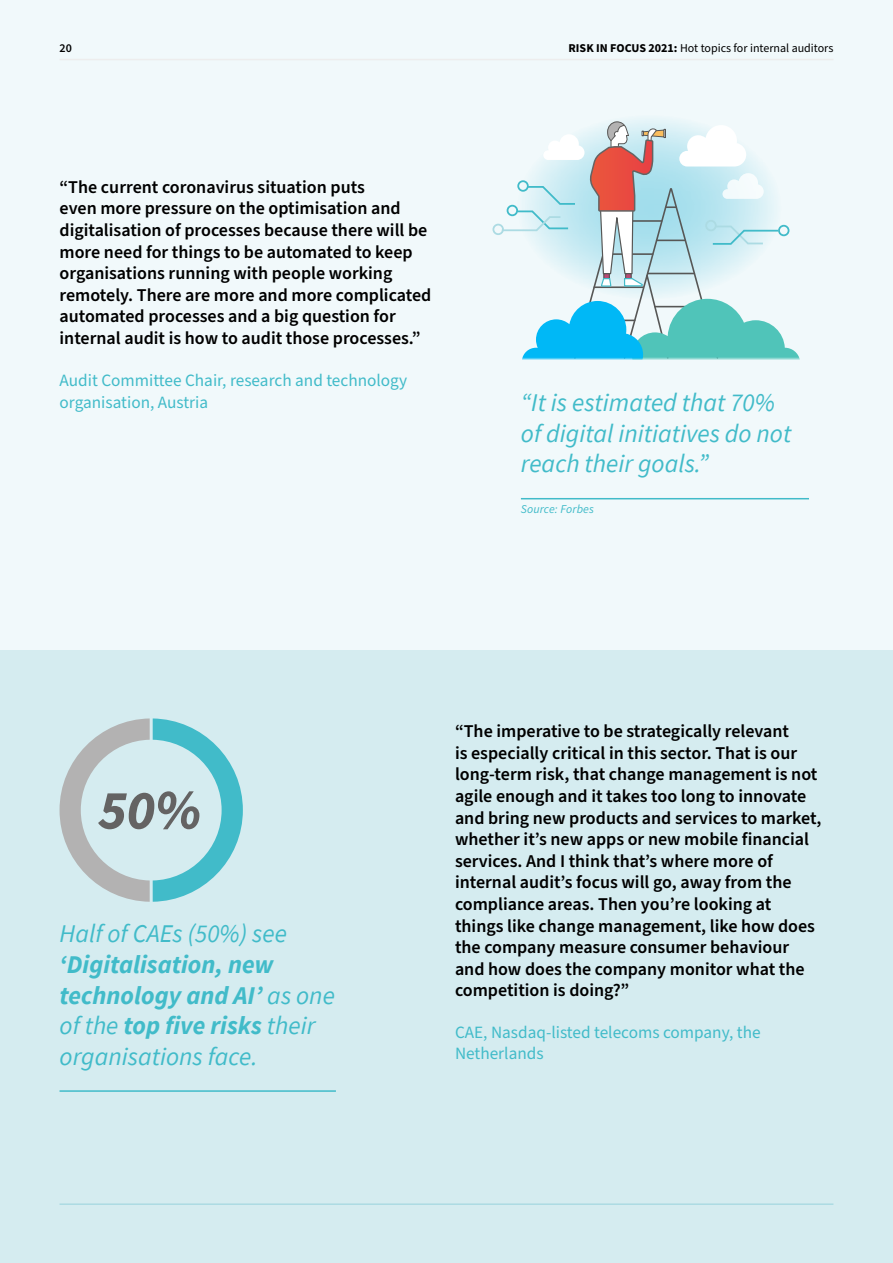
<style>
.page{position:relative;width:893px;height:1263px;background:#fff}
.page>*{position:absolute;margin:0;border:0;box-sizing:border-box;transform-origin:0 0}
.t1{font:italic 700 55.5px "Source Sans Pro";color:#646363}
.t2{font:italic 25.5px/30.6px "Source Sans Pro";color:#41bbc9}
.t3{font:italic 700 25.5px/30.6px "Source Sans Pro";color:#41bbc9}
.t4{font:600 18px/21.6px "Source Sans Pro";color:#000}
.t5{font:17.25px/21.6px "Source Sans Pro";color:#41bbc9}
.t6{font:12px "Source Sans Pro";color:#000}
.t7{font:italic 12px "Source Sans Pro";letter-spacing:.01em;color:#41bbc9}
.t8{font:600 12px "Source Sans Pro";color:#000}
.s1{font-weight:700}
.s2{font-weight:400}
</style>
<div class="page">
<div style="left:0;top:0;width:893px;height:651px;background:#f1f9fb"></div>
<div style="left:0;top:651px;width:893px;height:612px;background:#d5ecf0"></div>
<hr style="left:60px;top:1203px;width:773px;height:2px;background:#acdbe3">
<hr style="left:521px;top:498px;width:288px;height:1px;background:#41bbc9">
<hr style="left:60px;top:1090px;width:276px;height:2px;background:#41bbc9">
<hr style="left:60px;top:59px;width:773px;height:1px;background:#ededed">
<div style="left:492px;top:224px;width:12px;height:11px;border:2px solid #acdbe3;border-radius:50%"></div>
<svg style="left:60px;top:718px;width:183px;height:184px"></svg>
<svg style="left:500px;top:120px;width:300px;height:240px"></svg>
<p class="t8" style="left:60px;top:40px;width:14px">20</p>
<p class="t6" style="left:568px;top:40px;width:266px"><span class="s1">RISK IN FOCUS 2021:</span> Hot topics for internal auditors</p>
<p class="t4" style="left:60px;top:177px;width:373px">“The current coronavirus situation puts<br>even more pressure on the optimisation and digitalisation of processes because there will be more need for things to be automated to keep organisations running with people working remotely. There are more and more complicated automated processes and a big question for internal audit is how to audit those processes.”</p>
<p class="t5" style="left:60px;top:370px;width:349px">Audit Committee Chair, research and technology organisation, Austria</p>
<h2 class="t2" style="left:521px;top:387px;width:272px">“It is estimated that 70% of digital initiatives do not reach their goals.”</h2>
<p class="t7" style="left:521px;top:501px;width:75px">Source: Forbes</p>
<h1 class="t1" style="left:98px;top:772px;width:105px">50%</h1>
<h2 class="t2" style="left:60px;top:918px;width:229px">Half of CAEs (50%) see</h2>
<h2 class="t3" style="left:60px;top:948px;width:277px">‘Digitalisation, new technology and AI’ <span class="s2">as one of the</span> top five risks <span class="s2">their organisations face.</span></h2>
<p class="t4" style="left:455px;top:721px;width:368px">“The imperative to be strategically relevant<br>is especially critical in this sector. That is our long-term risk, that change management is not agile enough and it takes too long to innovate and bring new products and services to market, whether it’s new apps or new mobile financial services. And I think that’s where more of internal audit’s focus will go, away from the compliance areas. Then you’re looking at things like change management, like how does the company measure consumer behaviour and how does the company monitor what the competition is doing?”</p>
<p class="t5" style="left:455px;top:1023px;width:307px;line-height:20.7px">CAE, Nasdaq-listed telecoms company, the<br>Netherlands</p>
</div>
